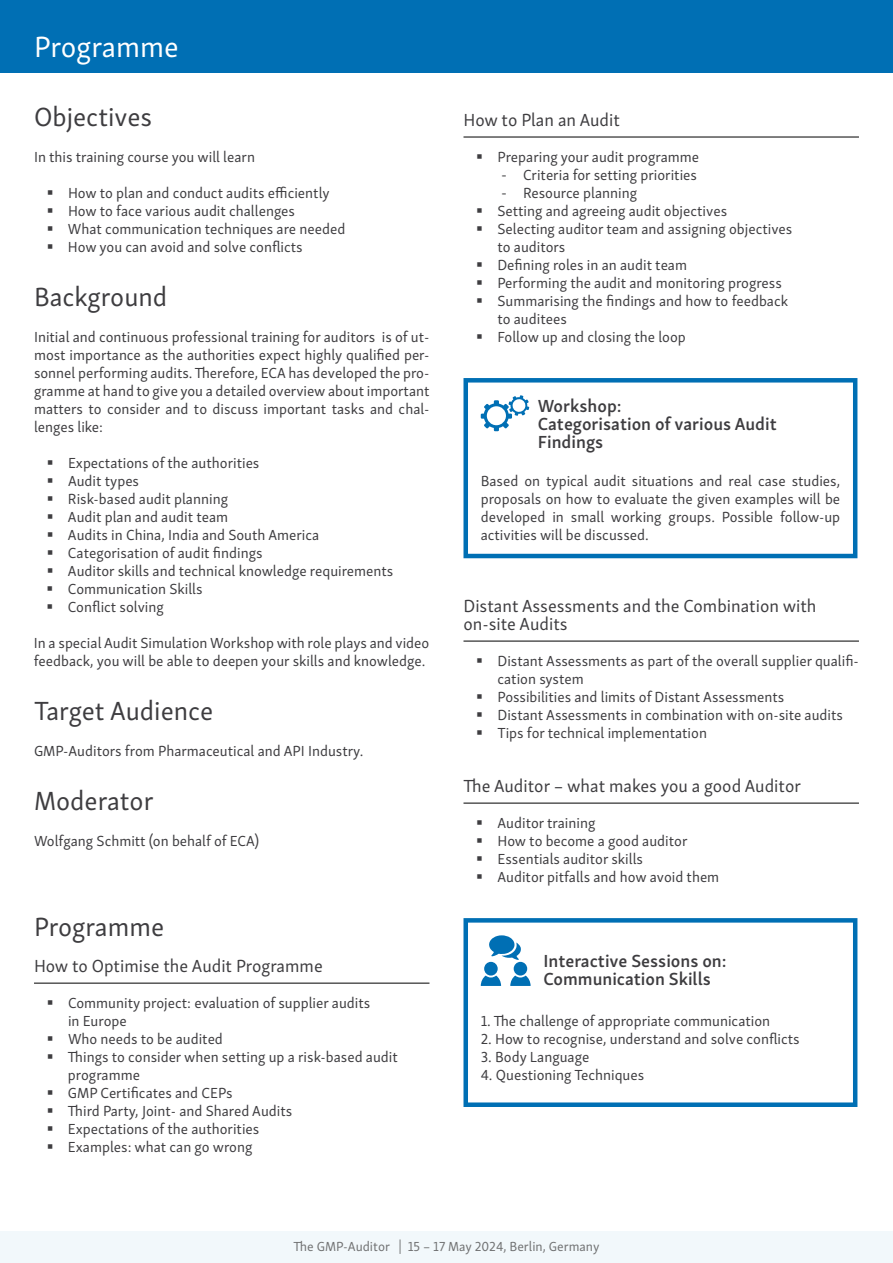
<style>
.page{position:relative;width:893px;height:1263px;background:#fff}
.page>*{position:absolute;margin:0;border:0;box-sizing:border-box;transform-origin:0 0}
.t1{font:30px "Skolar Sans Latn";color:#fff}
.t2{font:27px "Skolar Sans Latn";color:#3e3d40}
.t3{font:18px/18px "Skolar Sans Latn";color:#3e3d40}
.t4{font:600 18px/18px "Skolar Sans Latn";color:#3e3d40}
.t5{font:15px/18px "Skolar Sans Latn";color:#3e3d40}
.t6{font:13.5px "Skolar Sans Latn";color:#707172}
.s1{font-family:"Myriad Pro"}
</style>
<div class="page">
<div style="left:0;top:0;width:893px;height:72px;background:#006fb4"></div>
<hr style="left:34px;top:983px;width:395px;height:1px;background:#000">
<hr style="left:463px;top:137px;width:396px;height:1px;background:#000">
<hr style="left:463px;top:641px;width:396px;height:1px;background:#000">
<hr style="left:463px;top:803px;width:396px;height:1px;background:#000">
<svg style="left:481px;top:395px;width:48px;height:36px"></svg>
<div style="left:463px;top:378px;width:394px;height:180px;border:4px solid #006fb4"></div>
<svg style="left:489px;top:935px;width:32px;height:25px"></svg>
<div style="left:484px;top:962px;width:14px;height:13px;background:#006fb4;border-radius:50%"></div>
<svg style="left:481px;top:975px;width:20px;height:11px"></svg>
<div style="left:514px;top:962px;width:13px;height:13px;background:#006fb4;border-radius:50%"></div>
<svg style="left:510px;top:975px;width:21px;height:11px"></svg>
<div style="left:463px;top:918px;width:394px;height:189px;border:4px solid #006fb4"></div>
<div style="left:0;top:1231px;width:893px;height:32px;background:#f2f8fb"></div>
<h1 class="t1" style="left:34px;top:24px;width:146px">Programme</h1>
<h2 class="t2" style="left:34px;top:96px;width:120px">Objectives</h2>
<p class="t5" style="left:34px;top:147px;width:223px">In this training course you will learn</p>
<p class="t5" style="left:68px;top:183px;width:279px">How to plan and conduct audits efficiently How to face various audit challenges<br>What communication techniques are needed How you can avoid and solve conflicts</p>
<h2 class="t2" style="left:34px;top:276px;width:135px">Background</h2>
<p class="t5" style="left:34px;top:327px;width:397px;text-align:justify">Initial and continuous professional training for auditors is of ut&shy;most importance as the authorities expect highly qualified per&shy;sonnel performing audits. Therefore, ECA has developed the pro&shy;gramme at hand to give you a detailed overview about important matters to consider and to discuss important tasks and chal&shy;lenges like:</p>
<p class="t5" style="left:68px;top:453px;width:327px">Expectations of the authorities<br>Audit types<br>Risk-based audit planning<br>Audit plan and audit team<br>Audits in China, India and South America<br>Categorisation of audit findings<br>Auditor skills and technical knowledge requirements<br>Communication Skills<br>Conflict solving</p>
<p class="t5" style="left:34px;top:633px;width:397px">In a special Audit Simulation Workshop with role plays and video feedback, you will be able to deepen your skills and knowledge.</p>
<h2 class="t2" style="left:34px;top:690px;width:181px">Target Audience</h2>
<p class="t5" style="left:34px;top:741px;width:331px">GMP-Auditors from Pharmaceutical and API Industry.</p>
<h2 class="t2" style="left:34px;top:780px;width:121px">Moderator</h2>
<p class="t5" style="left:34px;top:831px;width:227px">Wolfgang Schmitt (on behalf of ECA)</p>
<h2 class="t2" style="left:34px;top:906px;width:132px">Programme</h2>
<p class="t3" style="left:34px;top:955px;width:290px">How to Optimise the Audit Programme</p>
<p class="t5" style="left:68px;top:993px;width:331px">Community project: evaluation of supplier audits<br>in Europe<br>Who needs to be audited<br>Things to consider when setting up a risk-based audit programme<br>GMP Certificates and CEPs<br>Third Party, Joint- and Shared Audits<br>Expectations of the authorities<br>Examples: what can go wrong</p>
<p class="t3" style="left:463px;top:109px;width:158px">How to Plan an Audit</p>
<p class="t5" style="left:497px;top:147px;width:203px">Preparing your audit programme</p>
<p class="t5" style="left:502px;top:165px;width:197px"><span class="s1">-</span> Criteria for setting priorities</p>
<p class="t5" style="left:497px;top:183px;width:296px"><span class="s1">-</span> Resource planning<br>Setting and agreeing audit objectives<br>Selecting auditor team and assigning objectives to auditors<br>Defining roles in an audit team<br>Performing the audit and monitoring progress<br>Summarising the findings and how to feedback to auditees<br>Follow up and closing the loop</p>
<p class="t4" style="left:538px;top:395px;width:241px">Workshop:<br>Categorisation of various Audit<br>Findings</p>
<p class="t5" style="left:481px;top:471px;width:361px;text-align:justify">Based on typical audit situations and real case studies, proposals on how to evaluate the given examples will be developed in small working groups. Possible follow-up activities will be discussed.</p>
<p class="t3" style="left:463px;top:595px;width:354px">Distant Assessments and the Combination with on-site Audits</p>
<p class="t5" style="left:497px;top:651px;width:363px">Distant Assessments as part of the overall supplier qualifi&shy;cation system<br>Possibilities and limits of Distant Assessments<br>Distant Assessments in combination with on-site audits Tips for technical implementation</p>
<p class="t3" style="left:463px;top:775px;width:339px">The Auditor – what makes you a good Auditor</p>
<p class="t5" style="left:497px;top:813px;width:223px">Auditor training<br>How to become a good auditor<br>Essentials auditor skills<br>Auditor pitfalls and how avoid them</p>
<p class="t4" style="left:543px;top:950px;width:185px">Interactive Sessions on:<br>Communication Skills</p>
<p class="t5" style="left:481px;top:1011px;width:291px">1. The challenge of appropriate communication</p>
<p class="t5" style="left:481px;top:1029px;width:320px">2. How to recognise, understand and solve conflicts</p>
<p class="t5" style="left:481px;top:1047px;width:110px">3. Body Language</p>
<p class="t5" style="left:481px;top:1065px;width:165px">4. Questioning Techniques</p>
<p class="t6" style="left:294px;top:1236px;width:307px">The GMP-Auditor | 15 – 17 May 2024, Berlin, Germany</p>
</div>
